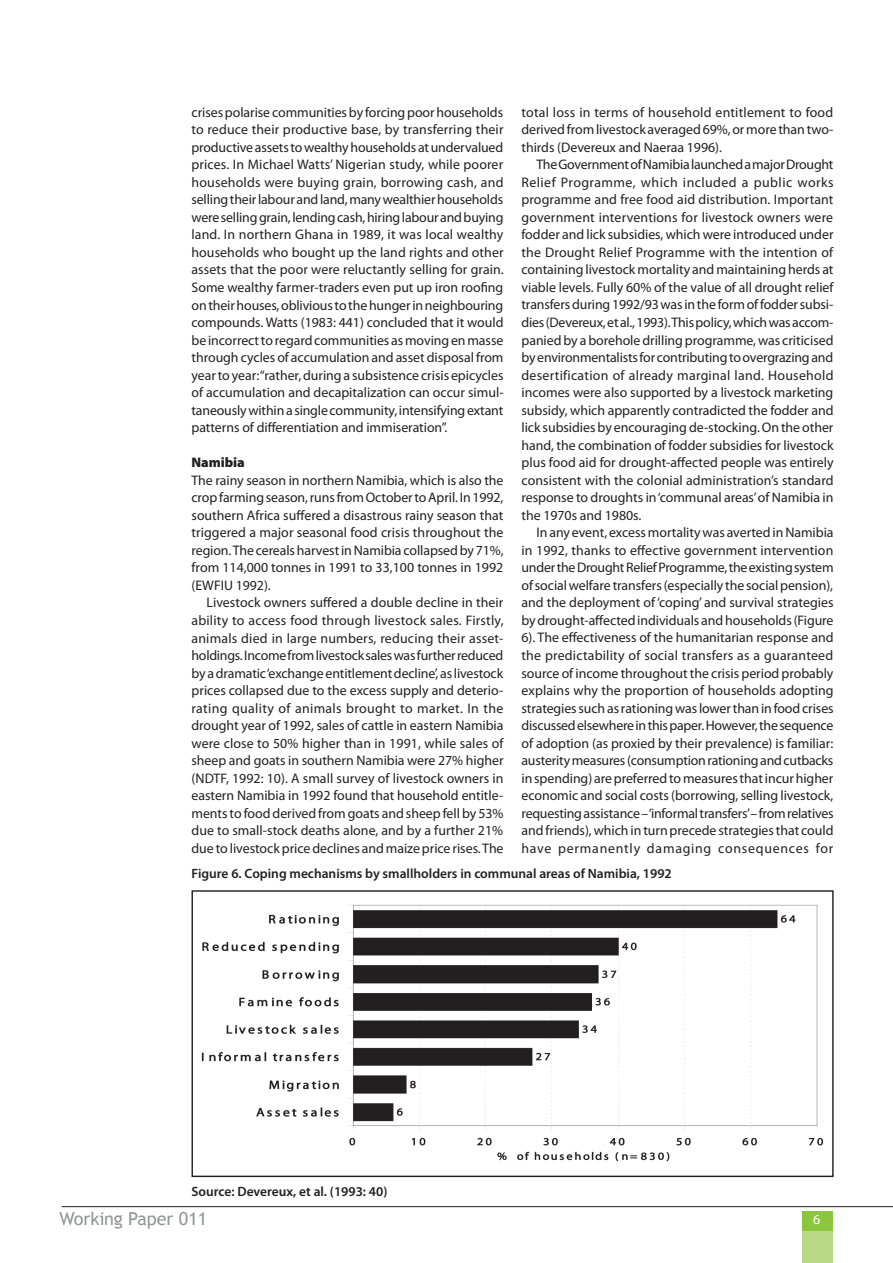
<style>
.page{position:relative;width:893px;height:1263px;background:#fff}
.page>*{position:absolute;margin:0;border:0;box-sizing:border-box;transform-origin:0 0}
.t1{font:18px "Trebuchet MS";letter-spacing:-.005em;color:#939598}
.t2{font:13.8px/17.5px "Myriad Pro";letter-spacing:-.005em;color:#231f20;text-align:justify}
.t3{font:900 13.8px "Myriad Pro";letter-spacing:-.005em;color:#231f20}
.t4{font:13.8px "Myriad Pro";color:#fff}
.t5{font:600 13.5px "Myriad Pro";color:#231f20}
</style>
<div class="page">
<hr style="left:62px;top:1206px;width:831px;height:1px;background:#231f20">
<div style="left:802px;top:1211px;width:30px;height:19px;background:#8bc63e"></div>
<div style="left:802px;top:1231px;width:30px;height:32px;background:#b9d989"></div>
<img style="left:201px;top:904px;width:623px;height:258px">
<div style="left:192px;top:890px;width:642px;height:287px;border:1px solid #231f20"></div>
<p class="t2" style="left:521px;top:103px;width:313px">total loss in terms of household entitlement to food derived from livestock averaged 69%, or more than two&shy;thirds (Devereux and Naeraa 1996).</p>
<p class="t2" style="left:521px;top:156px;width:314px;text-indent:15px">The Government of Namibia launched a major Drought Relief Programme, which included a public works programme and free food aid distribution. Important government interventions for livestock owners were fodder and lick subsidies, which were introduced under the Drought Relief Programme with the intention of containing livestock mortality and maintaining herds at viable levels. Fully 60% of the value of all drought relief transfers during 1992/93 was in the form of fodder subsi&shy;dies (Devereux, et al., 1993). This policy, which was accom&shy;panied by a borehole drilling programme, was criticised by environmentalists for contributing to overgrazing and desertification of already marginal land. Household incomes were also supported by a livestock marketing subsidy, which apparently contradicted the fodder and lick subsidies by encouraging de‑stocking. On the other hand, the combination of fodder subsidies for livestock plus food aid for drought-affected people was entirely consistent with the colonial administration’s standard response to droughts in ‘communal areas’ of Namibia in the 1970s and 1980s.</p>
<p class="t2" style="left:521px;top:524px;width:314px;text-indent:15px">In any event, excess mortality was averted in Namibia in 1992, thanks to effective government intervention under the Drought Relief Programme, the existing system of social welfare transfers (especially the social pension), and the deployment of ‘coping’ and survival strategies by drought-affected individuals and households (Figure 6). The effectiveness of the humanitarian response and the predictability of social transfers as a guaranteed source of income throughout the crisis period probably explains why the proportion of households adopting strategies such as rationing was lower than in food crises discussed elsewhere in this paper. However, the sequence of adoption (as proxied by their prevalence) is familiar: austerity measures (consumption rationing and cutbacks in spending) are preferred to measures that incur higher economic and social costs (borrowing, selling livestock, requesting assistance – ‘informal transfers’– from relatives and friends), which in turn precede strategies that could have permanently damaging consequences for</p>
<p class="t5" style="left:192px;top:865px;width:482px">Figure 6. Coping mechanisms by smallholders in communal areas of Namibia, 1992</p>
<p class="t2" style="left:192px;top:103px;width:314px">crises polarise communities by forcing poor households to reduce their productive base, by transferring their productive assets to wealthy households at undervalued prices. In Michael Watts’ Nigerian study, while poorer households were buying grain, borrowing cash, and selling their labour and land, many wealthier households were selling grain, lending cash, hiring labour and buying land. In northern Ghana in 1989, it was local wealthy households who bought up the land rights and other assets that the poor were reluctantly selling for grain.<br>Some wealthy farmer-traders even put up iron roofing on their houses, oblivious to the hunger in neighbouring compounds. Watts (1983: 441) concluded that it would be incorrect to regard communities as moving en masse through cycles of accumulation and asset disposal from year to year: “rather, during a subsistence crisis epicycles of accumulation and decapitalization can occur simul&shy;taneously within a single community, intensifying extant patterns of differentiation and immiseration”.</p>
<p class="t3" style="left:192px;top:455px;width:55px">Namibia</p>
<p class="t2" style="left:192px;top:471px;width:314px">The rainy season in northern Namibia, which is also the crop farming season, runs from October to April. In 1992, southern Africa suffered a disastrous rainy season that triggered a major seasonal food crisis throughout the region. The cereals harvest in Namibia collapsed by 71%, from 114,000 tonnes in 1991 to 33,100 tonnes in 1992 (EWFIU 1992).</p>
<p class="t2" style="left:192px;top:594px;width:314px;text-indent:15px">Livestock owners suffered a double decline in their ability to access food through livestock sales. Firstly, animals died in large numbers, reducing their asset&shy;holdings. Income from livestock sales was further reduced by a dramatic ‘exchange entitlement decline’, as livestock prices collapsed due to the excess supply and deterio&shy;rating quality of animals brought to market. In the drought year of 1992, sales of cattle in eastern Namibia were close to 50% higher than in 1991, while sales of sheep and goats in southern Namibia were 27% higher (NDTF, 1992: 10). A small survey of livestock owners in eastern Namibia in 1992 found that household entitle&shy;ments to food derived from goats and sheep fell by 53% due to small-stock deaths alone, and by a further 21% due to livestock price declines and maize price rises. The</p>
<p class="t5" style="left:192px;top:1183px;width:197px">Source: Devereux, et al. (1993: 40)</p>
<h1 class="t1" style="left:60px;top:1208px;width:149px">Working Paper 011</h1>
<p class="t4" style="left:813px;top:1211px;width:9px">6</p>
</div>
